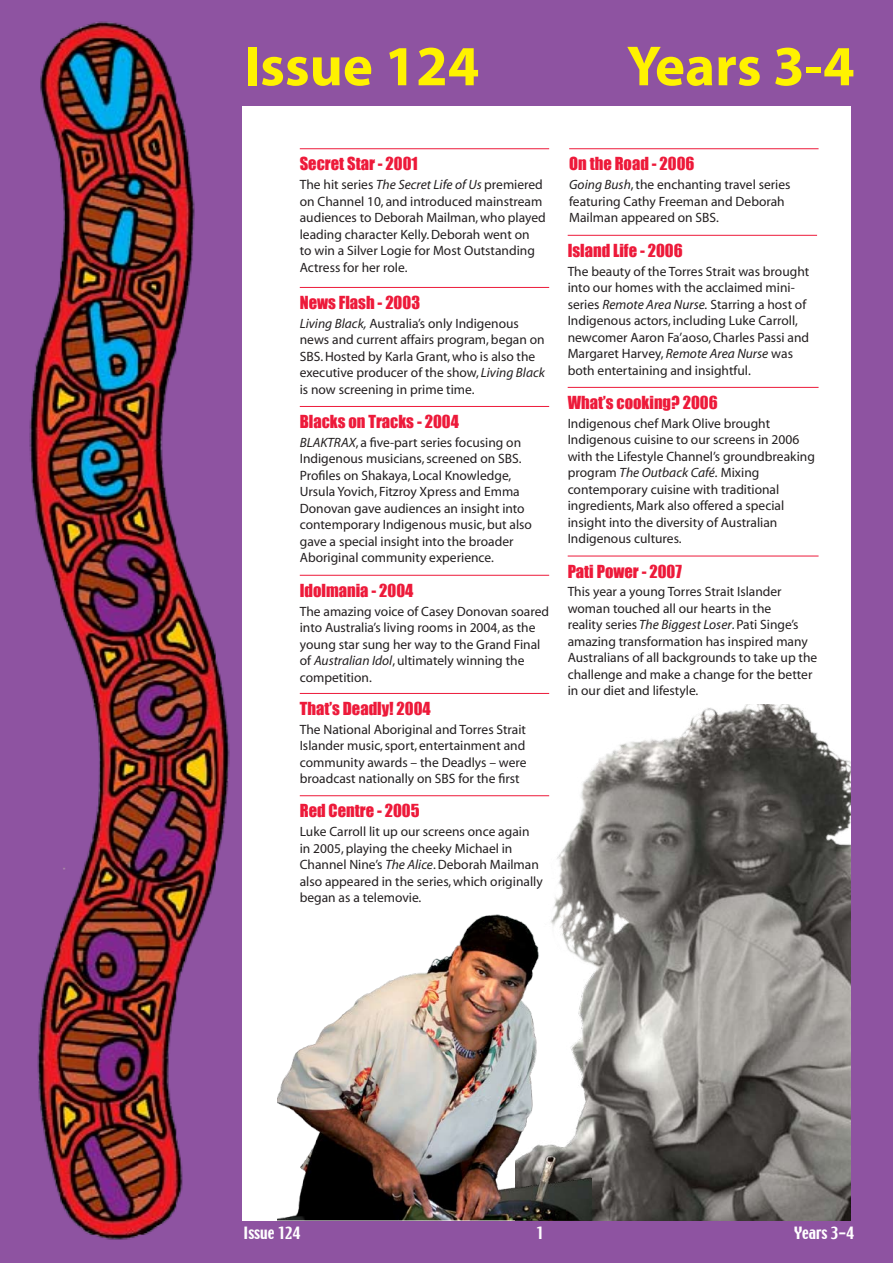
<style>
.page{position:relative;width:893px;height:1263px;background:#8e53a1}
.page>*{position:absolute;margin:0;border:0;box-sizing:border-box;transform-origin:0 0}
.t1{font:700 57px "Myriad";color:#fff200}
.t2{font:16.5px "Impact";color:#ed1a3a}
.t3{font:15px "Techno";color:#fff}
.t4{font:13.5px/16.5px "Myriad";color:#231f20}
.s1{font-style:italic}
</style>
<div class="page">
<img style="left:29px;top:21px;width:201px;height:1219px">
<div style="left:242px;top:106px;width:608px;height:1114px;background:#fff"></div>
<img style="left:516px;top:704px;width:334px;height:516px">
<hr style="left:300px;top:148px;width:249px;height:1px;background:#ed1a3a">
<hr style="left:300px;top:287px;width:249px;height:1px;background:#ed1a3a">
<hr style="left:300px;top:406px;width:249px;height:1px;background:#ed1a3a">
<hr style="left:300px;top:575px;width:249px;height:1px;background:#ed1a3a">
<hr style="left:300px;top:693px;width:249px;height:1px;background:#ed1a3a">
<hr style="left:300px;top:795px;width:249px;height:1px;background:#ed1a3a">
<hr style="left:569px;top:148px;width:250px;height:1px;background:#ed1a3a">
<hr style="left:568px;top:235px;width:249px;height:1px;background:#ed1a3a">
<hr style="left:568px;top:387px;width:251px;height:1px;background:#ed1a3a">
<hr style="left:568px;top:556px;width:251px;height:1px;background:#ed1a3a">
<img style="left:278px;top:913px;width:313px;height:307px">
<h1 class="t1" style="left:244px;top:37px;width:237px">Issue 124</h1>
<h1 class="t1" style="left:627px;top:37px;width:229px">Years 3-4</h1>
<p class="t2" style="left:300px;top:154px;width:120px">Secret Star - 2001</p>
<p class="t4" style="left:300px;top:177px;width:247px">The hit series <span class="s1">The Secret Life of Us</span> premiered on Channel 10, and introduced mainstream audiences to Deborah Mailman, who played leading character Kelly. Deborah went on<br>to win a Silver Logie for Most Outstanding Actress for her role.</p>
<p class="t2" style="left:300px;top:292px;width:122px">News Flash - 2003</p>
<p class="t4" style="left:300px;top:315px;width:247px"><span class="s1">Living Black,</span> Australia’s only Indigenous news and current affairs program, began on SBS. Hosted by Karla Grant, who is also the executive producer of the show, <span class="s1">Living Black </span>is now screening in prime time.</p>
<p class="t2" style="left:300px;top:411px;width:161px">Blacks on Tracks - 2004</p>
<p class="t4" style="left:300px;top:435px;width:234px"><span class="s1">BLAKTRAX</span>, a five-part series focusing on Indigenous musicians, screened on SBS.<br>Profiles on Shakaya, Local Knowledge, Ursula Yovich, Fitzroy Xpress and Emma Donovan gave audiences an insight into contemporary Indigenous music, but also gave a special insight into the broader Aboriginal community experience.</p>
<p class="t2" style="left:300px;top:580px;width:115px">Idolmania - 2004</p>
<p class="t4" style="left:300px;top:603px;width:251px">The amazing voice of Casey Donovan soared into Australia’s living rooms in 2004, as the young star sung her way to the Grand Final of <span class="s1">Australian Idol</span>, ultimately winning the competition.</p>
<p class="t2" style="left:300px;top:698px;width:132px">That’s Deadly! 2004</p>
<p class="t4" style="left:300px;top:721px;width:228px;text-align:justify">The National Aboriginal and Torres Strait Islander music, sport, entertainment and community awards – the Deadlys – were broadcast nationally on SBS for the first</p>
<p class="t2" style="left:300px;top:801px;width:121px">Red Centre - 2005</p>
<p class="t4" style="left:300px;top:824px;width:244px">Luke Carroll lit up our screens once again in 2005, playing the cheeky Michael in Channel Nine’s <span class="s1">The Alice</span>. Deborah Mailman also appeared in the series, which originally began as a telemovie.</p>
<p class="t2" style="left:569px;top:154px;width:127px">On the Road - 2006</p>
<p class="t4" style="left:569px;top:177px;width:223px"><span class="s1">Going Bush</span>, the enchanting travel series featuring Cathy Freeman and Deborah<br>Mailman appeared on SBS.</p>
<p class="t2" style="left:568px;top:240px;width:117px">Island Life - 2006</p>
<p class="t4" style="left:568px;top:263px;width:243px">The beauty of the Torres Strait was brought into our homes with the acclaimed mini&shy;series <span class="s1">Remote Area Nurse.</span> Starring a host of Indigenous actors, including Luke Carroll, newcomer Aaron Fa’aoso, Charles Passi and Margaret Harvey, <span class="s1">Remote Area Nurse</span> was both entertaining and insightful.</p>
<p class="t2" style="left:568px;top:392px;width:151px">What’s cooking? 2006</p>
<p class="t4" style="left:568px;top:415px;width:249px">Indigenous chef Mark Olive brought Indigenous cuisine to our screens in 2006 with the Lifestyle Channel’s groundbreaking program <span class="s1">The Outback Café.</span> Mixing contemporary cuisine with traditional ingredients, Mark also offered a special insight into the diversity of Australian Indigenous cultures.</p>
<p class="t2" style="left:568px;top:561px;width:116px">Pati Power - 2007</p>
<p class="t4" style="left:568px;top:584px;width:251px">This year a young Torres Strait Islander woman touched all our hearts in the<br>reality series <span class="s1">The Biggest Loser</span>. Pati Singe’s amazing transformation has inspired many Australians of all backgrounds to take up the challenge and make a change for the better in our diet and lifestyle.</p>
<p class="t3" style="left:244px;top:1223px;width:58px">Issue 124</p>
<p class="t3" style="left:794px;top:1223px;width:62px">Years 3-4</p>
</div>
